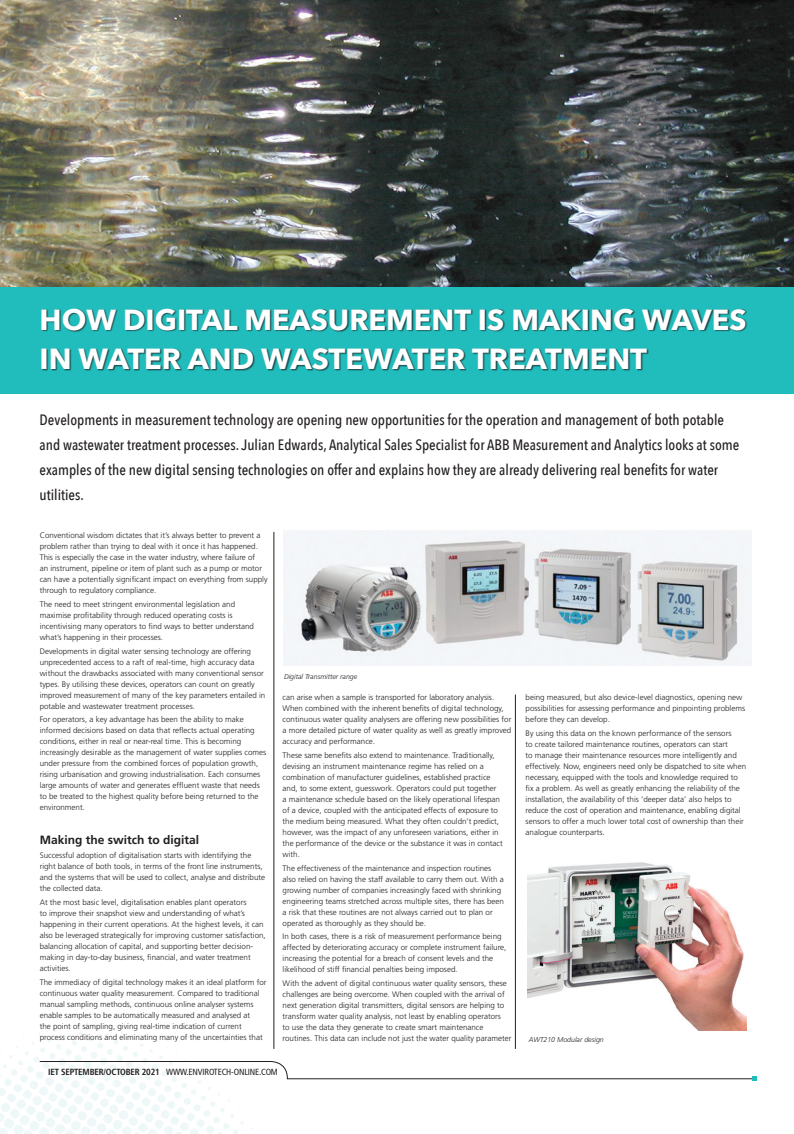
<style>
.page{position:relative;width:794px;height:1134px;background:#fff}
.page>*{position:absolute;margin:0;border:0;box-sizing:border-box;transform-origin:0 0}
.t1{font:700 29px/39px "Avenir Next";color:#fff}
.t2{font:500 15px/25px "Avenir Next Condensed";color:#231f20}
.t3{font:700 12px "Frutiger";color:#231f20}
.t4{font:condensed 8.9px "Frutiger";letter-spacing:-.02em;color:#231f20}
.t5{font:300 8px/11px "Frutiger";color:#231f20}
.t6{font:italic 300 7px "Frutiger";color:#231f20}
.s1{font-weight:700}
</style>
<div class="page">
<img style="left:0;top:0;width:794px;height:287px">
<hr style="left:515px;top:694px;width:1px;height:355px;background:#231f20">
<div style="left:0;top:287px;width:794px;height:106px;background:#21bdbd"></div>
<div style="left:41px;top:309px;width:706px;height:62px;background:#231f20;opacity:.75"></div>
<hr style="left:274px;top:532px;width:1px;height:517px;background:#231f20">
<svg style="left:0;top:1014px;width:756px;height:120px"></svg>
<img style="left:528px;top:862px;width:218px;height:168px">
<img style="left:283px;top:530px;width:469px;height:135px">
<p class="t1" style="left:40px;top:300px;width:708px">HOW DIGITAL MEASUREMENT IS MAKING WAVES<br>IN WATER AND WASTEWATER TREATMENT</p>
<p class="t2" style="left:40px;top:407px;width:701px">Developments in measurement technology are opening new opportunities for the operation and management of both potable and wastewater treatment processes. Julian Edwards, Analytical Sales Specialist for ABB Measurement and Analytics looks at some examples of the new digital sensing technologies on offer and explains how they are already delivering real benefits for water utilities.</p>
<p class="t5" style="left:40px;top:530px;width:229px">Conventional wisdom dictates that it’s always better to prevent a problem rather than trying to deal with it once it has happened.<br>This is especially the case in the water industry, where failure of<br>an instrument, pipeline or item of plant such as a pump or motor can have a potentially significant impact on everything from supply through to regulatory compliance.</p>
<p class="t5" style="left:40px;top:599px;width:216px">The need to meet stringent environmental legislation and maximise profitability through reduced operating costs is incentivising many operators to find ways to better understand what’s happening in their processes.</p>
<p class="t5" style="left:40px;top:645px;width:227px">Developments in digital water sensing technology are offering unprecedented access to a raft of real-time, high accuracy data without the drawbacks associated with many conventional sensor types. By utilising these devices, operators can count on greatly improved measurement of many of the key parameters entailed in potable and wastewater treatment processes.</p>
<p class="t5" style="left:40px;top:714px;width:228px">For operators, a key advantage has been the ability to make informed decisions based on data that reflects actual operating conditions, either in real or near-real time. This is becoming increasingly desirable as the management of water supplies comes under pressure from the combined forces of population growth, rising urbanisation and growing industrialisation. Each consumes large amounts of water and generates effluent waste that needs to be treated to the highest quality before being returned to the environment.</p>
<p class="t3" style="left:40px;top:833px;width:161px">Making the switch to digital</p>
<p class="t5" style="left:40px;top:850px;width:227px">Successful adoption of digitalisation starts with identifying the right balance of both tools, in terms of the front line instruments, and the systems that will be used to collect, analyse and distribute the collected data.</p>
<p class="t5" style="left:40px;top:897px;width:228px">At the most basic level, digitalisation enables plant operators<br>to improve their snapshot view and understanding of what’s happening in their current operations. At the highest levels, it can also be leveraged strategically for improving customer satisfaction, balancing allocation of capital, and supporting better decision&shy;making in day-to-day business, financial, and water treatment activities.</p>
<p class="t5" style="left:40px;top:976px;width:228px">The immediacy of digital technology makes it an ideal platform for continuous water quality measurement. Compared to traditional manual sampling methods, continuous online analyser systems enable samples to be automatically measured and analysed at<br>the point of sampling, giving real-time indication of current process conditions and eliminating many of the uncertainties that</p>
<p class="t6" style="left:284px;top:672px;width:75px">Digital Transmitter range</p>
<p class="t5" style="left:283px;top:692px;width:230px">can arise when a sample is transported for laboratory analysis.<br>When combined with the inherent benefits of digital technology, continuous water quality analysers are offering new possibilities for a more detailed picture of water quality as well as greatly improved accuracy and performance.</p>
<p class="t5" style="left:283px;top:750px;width:222px">These same benefits also extend to maintenance. Traditionally, devising an instrument maintenance regime has relied on a combination of manufacturer guidelines, established practice and, to some extent, guesswork. Operators could put together<br>a maintenance schedule based on the likely operational lifespan of a device, coupled with the anticipated effects of exposure to the medium being measured. What they often couldn’t predict, however, was the impact of any unforeseen variations, either in the performance of the device or the substance it was in contact with.</p>
<p class="t5" style="left:283px;top:862px;width:223px">The effectiveness of the maintenance and inspection routines also relied on having the staff available to carry them out. With a growing number of companies increasingly faced with shrinking engineering teams stretched across multiple sites, there has been a risk that these routines are not always carried out to plan or operated as thoroughly as they should be.</p>
<p class="t5" style="left:283px;top:931px;width:225px">In both cases, there is a risk of measurement performance being affected by deteriorating accuracy or complete instrument failure, increasing the potential for a breach of consent levels and the likelihood of stiff financial penalties being imposed.</p>
<p class="t5" style="left:283px;top:978px;width:230px">With the advent of digital continuous water quality sensors, these challenges are being overcome. When coupled with the arrival of next generation digital transmitters, digital sensors are helping to transform water quality analysis, not least by enabling operators<br>to use the data they generate to create smart maintenance routines. This data can include not just the water quality parameter</p>
<p class="t4" style="left:48px;top:1067px;width:231px"><span class="s1">IET SEPTEMBER/OCTOBER 2021</span> WWW.ENVIROTECH-ONLINE.COM</p>
<p class="t5" style="left:525px;top:692px;width:221px">being measured, but also device-level diagnostics, opening new possibilities for assessing performance and pinpointing problems before they can develop.</p>
<p class="t5" style="left:525px;top:728px;width:222px">By using this data on the known performance of the sensors<br>to create tailored maintenance routines, operators can start<br>to manage their maintenance resources more intelligently and effectively. Now, engineers need only be dispatched to site when necessary, equipped with the tools and knowledge required to fix a problem. As well as greatly enhancing the reliability of the installation, the availability of this ‘deeper data’ also helps to reduce the cost of operation and maintenance, enabling digital sensors to offer a much lower total cost of ownership than their analogue counterparts.</p>
<p class="t6" style="left:529px;top:1035px;width:76px">AWT210 Modular design</p>
</div>
